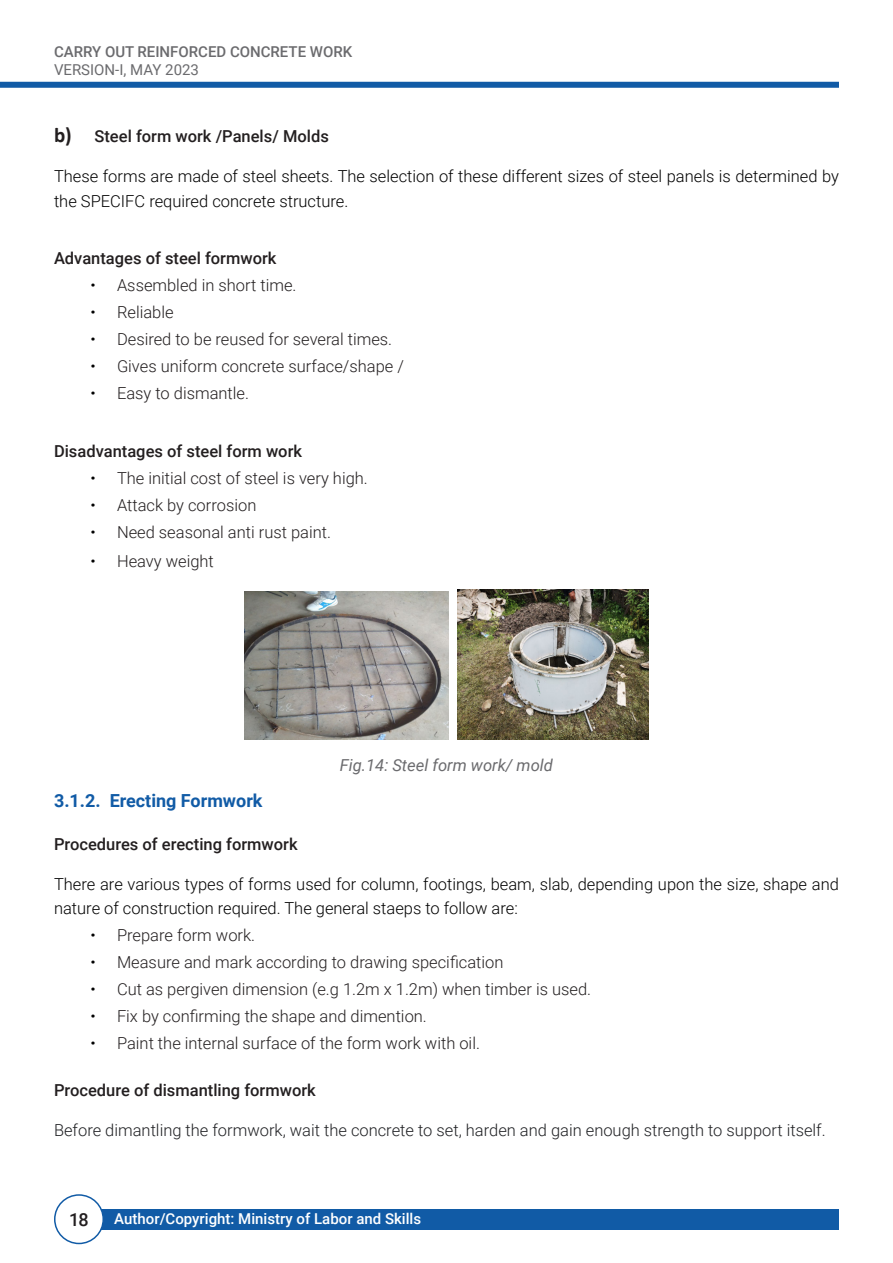
<style>
.page{position:relative;width:893px;height:1263px;background:#fff}
.page>*{position:absolute;margin:0;border:0;box-sizing:border-box;transform-origin:0 0}
.t1{font:700 18px "Roboto";color:#115ba6}
.t2{font:500 18px "Roboto";color:#231f20}
.t3{font:300 16.5px "Roboto";color:#231f20}
.No_Spacing{font:300 16.5px/24.8px "Roboto";color:#000}
.t4{font:500 16.5px "Roboto";color:#231f20}
.t5{font:300 16.5px "Roboto";color:#202124}
.t6{font:italic 16.5px "Roboto";color:#6b6b6e}
.t7{font:500 15px "Roboto";color:#fff}
.t8{font:500 15px "Roboto";color:#6b6b6e}
.t9{font:15px "Roboto";color:#6b6b6e}
.s1{font-family:"Calibri";font-weight:700;font-size:21px}
</style>
<div class="page">
<div style="left:95px;top:1209px;width:744px;height:21px;background:#115ba6"></div>
<div style="left:55px;top:1195px;width:48px;height:48px;background:#fff;border-radius:50%"></div>
<div style="left:54px;top:1194px;width:50px;height:50px;border:2px solid #115ba6;border-radius:50%"></div>
<div style="left:0;top:82px;width:839px;height:6px;background:#115ba6"></div>
<img style="left:244px;top:592px;width:205px;height:147px">
<img style="left:457px;top:590px;width:192px;height:149px">
<p class="t8" style="left:54px;top:41px;width:300px">CARRY OUT REINFORCED CONCRETE WORK</p>
<p class="t9" style="left:54px;top:59px;width:146px">VERSION-I, MAY 2023</p>
<p class="t4" style="left:54px;top:125px;width:276px"><span class="s1">b)</span> Steel form work /Panels/ Molds</p>
<p class="No_Spacing" style="left:54px;top:163px;width:786px">These forms are made of steel sheets. The selection of these different sizes of steel panels is determined by the SPECIFC required concrete structure.</p>
<p class="t4" style="left:54px;top:247px;width:224px">Advantages of steel formwork</p>
<p class="t3" style="left:117px;top:274px;width:181px">Assembled in short time.</p>
<p class="t3" style="left:117px;top:301px;width:58px">Reliable</p>
<p class="t3" style="left:117px;top:328px;width:277px">Desired to be reused for several times.</p>
<p class="t3" style="left:117px;top:355px;width:288px">Gives uniform concrete surface/shape /</p>
<p class="t3" style="left:117px;top:382px;width:134px">Easy to dismantle.</p>
<p class="t4" style="left:54px;top:440px;width:250px">Disadvantages of steel form work</p>
<p class="t3" style="left:117px;top:467px;width:252px">The initial cost of steel is very high.</p>
<p class="t3" style="left:117px;top:494px;width:141px">Attack by corrosion</p>
<p class="t3" style="left:117px;top:521px;width:216px">Need seasonal anti rust paint.</p>
<p class="t3" style="left:117px;top:549px;width:98px">Heavy weight</p>
<p class="t6" style="left:340px;top:753px;width:215px">Fig.14: Steel form work/ mold</p>
<p class="t1" style="left:54px;top:788px;width:210px">3.1.2. Erecting Formwork</p>
<p class="t4" style="left:54px;top:832px;width:245px">Procedures of erecting formwork</p>
<p class="No_Spacing" style="left:54px;top:871px;width:786px">There are various types of forms used for column, footings, beam, slab, depending upon the size, shape and nature of construction required. The general staeps to follow are:</p>
<p class="t3" style="left:117px;top:924px;width:140px">Prepare form work.</p>
<p class="t3" style="left:117px;top:951px;width:388px">Measure and mark according to drawing specification</p>
<p class="t3" style="left:117px;top:978px;width:476px">Cut as pergiven dimension (e.g 1.2m x 1.2m) when timber is used.</p>
<p class="t3" style="left:117px;top:1005px;width:311px">Fix by confirming the shape and dimention.</p>
<p class="t3" style="left:117px;top:1032px;width:364px">Paint the internal surface of the form work with oil.</p>
<p class="t4" style="left:54px;top:1078px;width:263px">Procedure of dismantling formwork</p>
<p class="t5" style="left:54px;top:1118px;width:773px">Before dimantling the formwork, wait the concrete to set, harden and gain enough strength to support itself.</p>
<p class="t2" style="left:69px;top:1207px;width:21px">18</p>
<p class="t7" style="left:114px;top:1208px;width:308px">Author/Copyright: Ministry of Labor and Skills</p>
</div>
